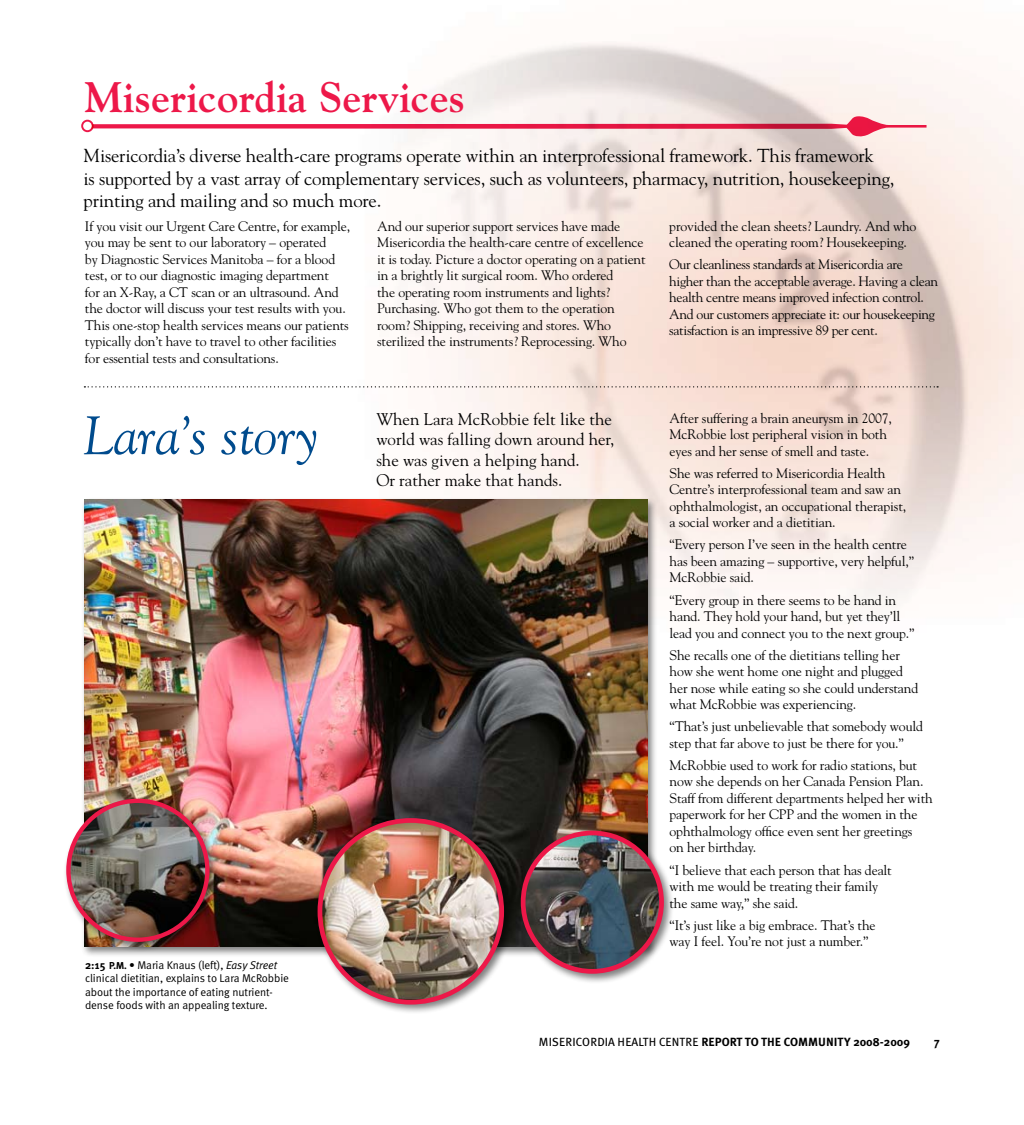
<style>
.page{position:relative;width:1024px;height:1125px;background:#fff}
.page>*{position:absolute;margin:0;border:0;box-sizing:border-box;transform-origin:0 0}
.t1{font:italic 53.75px "Goudy";color:#004b8d}
.t2{font:700 42.5px "Goudy";color:#ed1849}
.t3{font:18.75px/22.5px "Goudy";letter-spacing:-.01em;color:#000}
.t4{font:16.88px/20.2px "Goudy";color:#000}
.t5{font:13.75px/16.5px "Goudy";letter-spacing:-.01em;color:#000}
.t6{font:700 11.88px "Meta Plus";color:#000}
.t7{font:11.25px/13.5px "Meta Normal";letter-spacing:-.005em;color:#000}
.s1{font-family:"Meta";font-weight:700}
.s2{font-family:"Meta";font-weight:700;font-size:10px}
.s3{font-style:italic}
.s4{font-weight:400}
</style>
<div class="page">
<svg style="left:81px;top:120px;width:13px;height:12px"></svg>
<svg style="left:86px;top:115px;width:840px;height:23px"></svg>
<div style="left:83px;top:122px;width:9px;height:8px;background:#fff;border-radius:50%"></div>
<div style="left:81px;top:496px;width:577px;height:462px;background:#000;opacity:.5"></div>
<img style="left:84px;top:500px;width:563px;height:447px">
<div style="left:517px;top:827px;width:157px;height:157px;background:#000;opacity:.5"></div>
<img style="left:523px;top:833px;width:138px;height:138px;border-radius:69px">
<div style="left:521px;top:831px;width:143px;height:143px;border:5px solid #ed1849;border-radius:50%"></div>
<div style="left:314px;top:815px;width:200px;height:200px;background:#000;opacity:.5"></div>
<img style="left:320px;top:822px;width:182px;height:180px">
<div style="left:317px;top:818px;width:187px;height:187px;border:5px solid #ed1849;border-radius:50%"></div>
<div style="left:63px;top:795px;width:157px;height:157px;background:#000;opacity:.5"></div>
<img style="left:68px;top:801px;width:139px;height:138px">
<div style="left:66px;top:799px;width:143px;height:143px;border:4px solid #ed1849;border-radius:50%"></div>
<svg style="left:84px;top:386px;width:854px;height:2px"></svg>
<h2 class="t2" style="left:85px;top:71px;width:382px">Misericordia Services</h2>
<p class="t3" style="left:84px;top:144px;width:812px">Misericordia’s diverse health-care programs operate within an interprofessional framework. This framework<br>is supported by a vast array of complementary services, such as volunteers, pharmacy, nutrition, housekeeping, printing and mailing and so much more.</p>
<p class="t5" style="left:85px;top:217px;width:267px">If you visit our Urgent Care Centre, for example, you may be sent to our laboratory – operated<br>by Diagnostic Services Manitoba – for a blood test, or to our diagnostic imaging department<br>for an X-Ray, a CT scan or an ultrasound. And the doctor will discuss your test results with you.<br>This one-stop health services means our patients typically don’t have to travel to other facilities for essential tests and consultations.</p>
<p class="t5" style="left:377px;top:217px;width:270px">And our superior support services have made Misericordia the health-care centre of excellence it is today. Picture a doctor operating on a patient in a brightly lit surgical room. Who ordered<br>the operating room instruments and lights?<br>Purchasing. Who got them to the operation room? Shipping, receiving and stores. Who sterilized the instruments? Reprocessing. Who</p>
<p class="t5" style="left:669px;top:217px;width:249px">provided the clean sheets? Laundry. And who cleaned the operating room? Housekeeping.</p>
<p class="t5" style="left:669px;top:256px;width:270px">Our cleanliness standards at Misericordia are higher than the acceptable average. Having a clean health centre means improved infection control.<br>And our customers appreciate it: our housekeeping satisfaction is an impressive 89 per cent.</p>
<h1 class="t1" style="left:84px;top:403px;width:237px">Lara’s story</h1>
<p class="t7" style="left:85px;top:958px;width:205px"><span class="s1">2:15</span> <span class="s2">P.M.</span> • Maria Knaus (left), <span class="s3">Easy Street </span>clinical dietitian, explains to Lara McRobbie about the importance of eating nutrient&shy;dense foods with an appealing texture.</p>
<p class="t4" style="left:376px;top:409px;width:240px">When Lara McRobbie felt like the world was falling down around her, she was given a helping hand.<br>Or rather make that hands.</p>
<p class="t5" style="left:669px;top:409px;width:224px">After suffering a brain aneurysm in 2007,<br>McRobbie lost peripheral vision in both eyes and her sense of smell and taste.</p>
<p class="t5" style="left:669px;top:464px;width:238px">She was referred to Misericordia Health Centre’s interprofessional team and saw an ophthalmologist, an occupational therapist, a social worker and a dietitian.</p>
<p class="t5" style="left:669px;top:536px;width:246px">“Every person I’ve seen in the health centre has been amazing – supportive, very helpful,”<br>McRobbie said.</p>
<p class="t5" style="left:669px;top:591px;width:246px">“Every group in there seems to be hand in hand. They hold your hand, but yet they’ll lead you and connect you to the next group.”</p>
<p class="t5" style="left:669px;top:646px;width:250px">She recalls one of the dietitians telling her how she went home one night and plugged her nose while eating so she could understand what McRobbie was experiencing.</p>
<p class="t5" style="left:669px;top:718px;width:255px">“That’s just unbelievable that somebody would step that far above to just be there for you.”</p>
<p class="t5" style="left:669px;top:757px;width:265px">McRobbie used to work for radio stations, but now she depends on her Canada Pension Plan.<br>Staff from different departments helped her with paperwork for her CPP and the women in the ophthalmology office even sent her greetings<br>on her birthday.</p>
<p class="t5" style="left:669px;top:861px;width:224px">“I believe that each person that has dealt with me would be treating their family the same way,” she said.</p>
<p class="t5" style="left:669px;top:916px;width:208px">“It’s just like a big embrace. That’s the way I feel. You’re not just a number.”</p>
<p class="t6" style="left:539px;top:1035px;width:373px"><span class="s4">MISERICORDIA HEALTH CENTRE</span> REPORT TO THE COMMUNITY 2008-2009</p>
<p class="t6" style="left:934px;top:1035px;width:7px">7</p>
</div>
